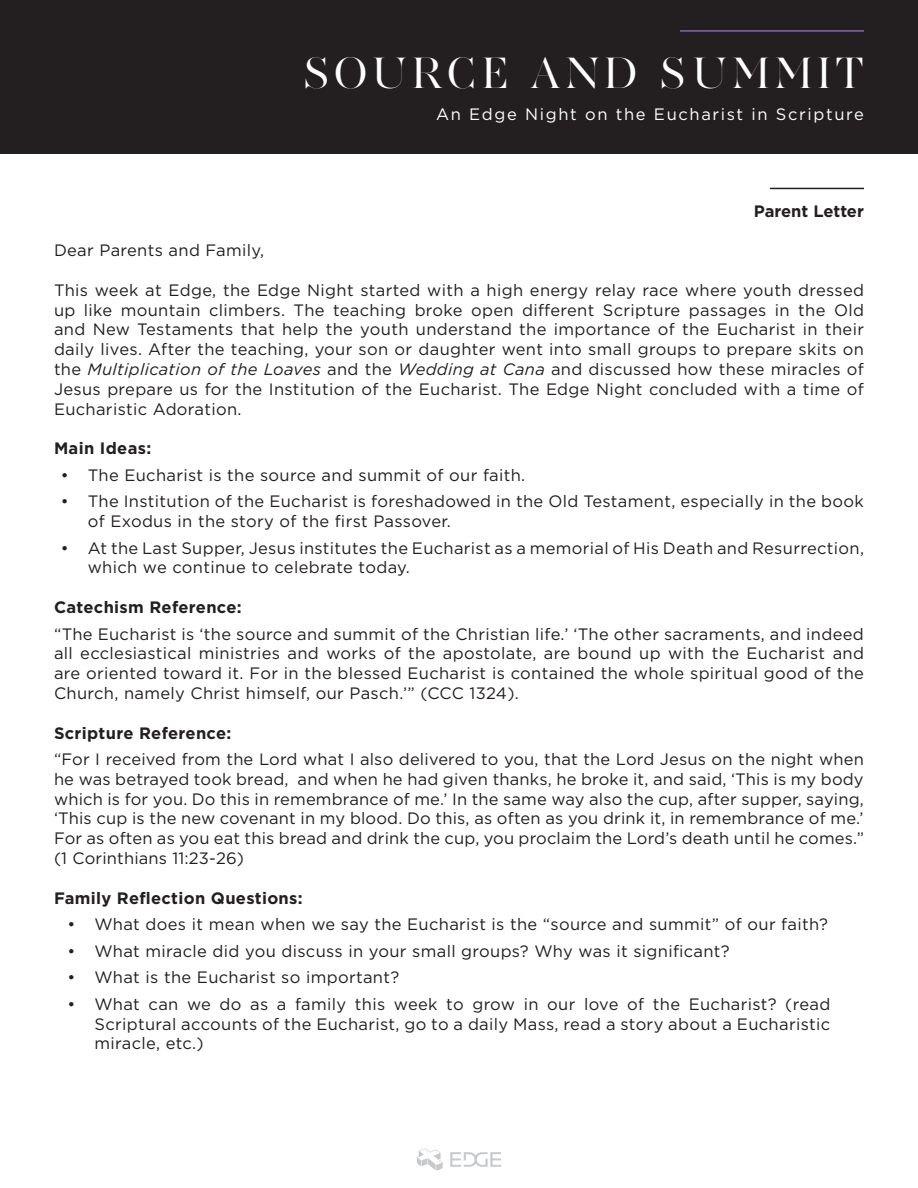
<style>
.page{position:relative;width:918px;height:1188px;background:#fff}
.page>*{position:absolute;margin:0;border:0;box-sizing:border-box;transform-origin:0 0}
.t1{font:300 45px "AW Conqueror Didot";letter-spacing:.1em;color:#fff}
.t2{font:16.5px/19.8px "Gotham";letter-spacing:.02em;color:#231f20;text-align:justify}
.t3{font:700 16.5px "Gotham";letter-spacing:.02em;color:#231f20}
.t4{font:16.5px "Gotham";letter-spacing:.1em;color:#fff}
.t5{font:700 16.5px "Gotham";color:#231f20}
.s1{font-style:italic}
</style>
<div class="page">
<svg style="left:450px;top:1152px;width:51px;height:15px"></svg>
<svg style="left:417px;top:1148px;width:26px;height:23px"></svg>
<hr style="left:770px;top:188px;width:94px;height:1px;background:#231f20">
<div style="left:0;top:0;width:918px;height:154px;background:#231f20"></div>
<hr style="left:680px;top:30px;width:184px;height:2px;background:#8067ad">
<h1 class="t1" style="left:302px;top:57px;width:564px">SOURCE AND SUMMIT</h1>
<p class="t4" style="left:436px;top:108px;width:429px">An Edge Night on the Eucharist in Scripture</p>
<p class="t5" style="left:754px;top:201px;width:112px">Parent Letter</p>
<p class="t2" style="left:54px;top:242px;width:212px">Dear Parents and Family,</p>
<p class="t2" style="left:54px;top:281px;width:812px">This week at Edge, the Edge Night started with a high energy relay race where youth dressed up like mountain climbers. The teaching broke open different Scripture passages in the Old and New Testaments that help the youth understand the importance of the Eucharist in their daily lives. After the teaching, your son or daughter went into small groups to prepare skits on the <span class="s1">Multiplication of the Loaves</span> and the <span class="s1">Wedding at Cana</span> and discussed how these miracles of Jesus prepare us for the Institution of the Eucharist. The Edge Night concluded with a time of Eucharistic Adoration.</p>
<p class="t3" style="left:54px;top:439px;width:99px">Main Ideas:</p>
<p class="t2" style="left:61px;top:466px;width:466px">• The Eucharist is the source and summit of our faith.</p>
<p class="t2" style="left:88px;top:493px;width:778px;text-indent:-27px">• The Institution of the Eucharist is foreshadowed in the Old Testament, especially in the book of Exodus in the story of the first Passover.</p>
<p class="t2" style="left:88px;top:539px;width:778px;text-indent:-27px">• At the Last Supper, Jesus institutes the Eucharist as a memorial of His Death and Resurrection, which we continue to celebrate today.</p>
<p class="t3" style="left:54px;top:598px;width:189px">Catechism Reference:</p>
<p class="t2" style="left:54px;top:625px;width:812px">“The Eucharist is ‘the source and summit of the Christian life.’ ‘The other sacraments, and indeed all ecclesiastical ministries and works of the apostolate, are bound up with the Eucharist and are oriented toward it. For in the blessed Eucharist is contained the whole spiritual good of the Church, namely Christ himself, our Pasch.’” (CCC 1324).</p>
<p class="t3" style="left:54px;top:723px;width:179px">Scripture Reference:</p>
<p class="t2" style="left:54px;top:751px;width:812px">“For I received from the Lord what I also delivered to you, that the Lord Jesus on the night when he was betrayed took bread, and when he had given thanks, he broke it, and said, ‘This is my body which is for you. Do this in remembrance of me.’ In the same way also the cup, after supper, saying, ‘This cup is the new covenant in my blood. Do this, as often as you drink it, in remembrance of me.’ For as often as you eat this bread and drink the cup, you proclaim the Lord’s death until he comes.” (1 Corinthians 11:23-26)</p>
<p class="t3" style="left:54px;top:888px;width:250px">Family Reflection Questions:</p>
<p class="t2" style="left:68px;top:916px;width:762px">• What does it mean when we say the Eucharist is the “source and summit” of our faith?</p>
<p class="t2" style="left:68px;top:942px;width:664px">• What miracle did you discuss in your small groups? Why was it significant?</p>
<p class="t2" style="left:68px;top:969px;width:333px">• What is the Eucharist so important?</p>
<p class="t2" style="left:95px;top:995px;width:737px;text-indent:-27px">• What can we do as a family this week to grow in our love of the Eucharist? (read Scriptural accounts of the Eucharist, go to a daily Mass, read a story about a Eucharistic miracle, etc.)</p>
</div>
